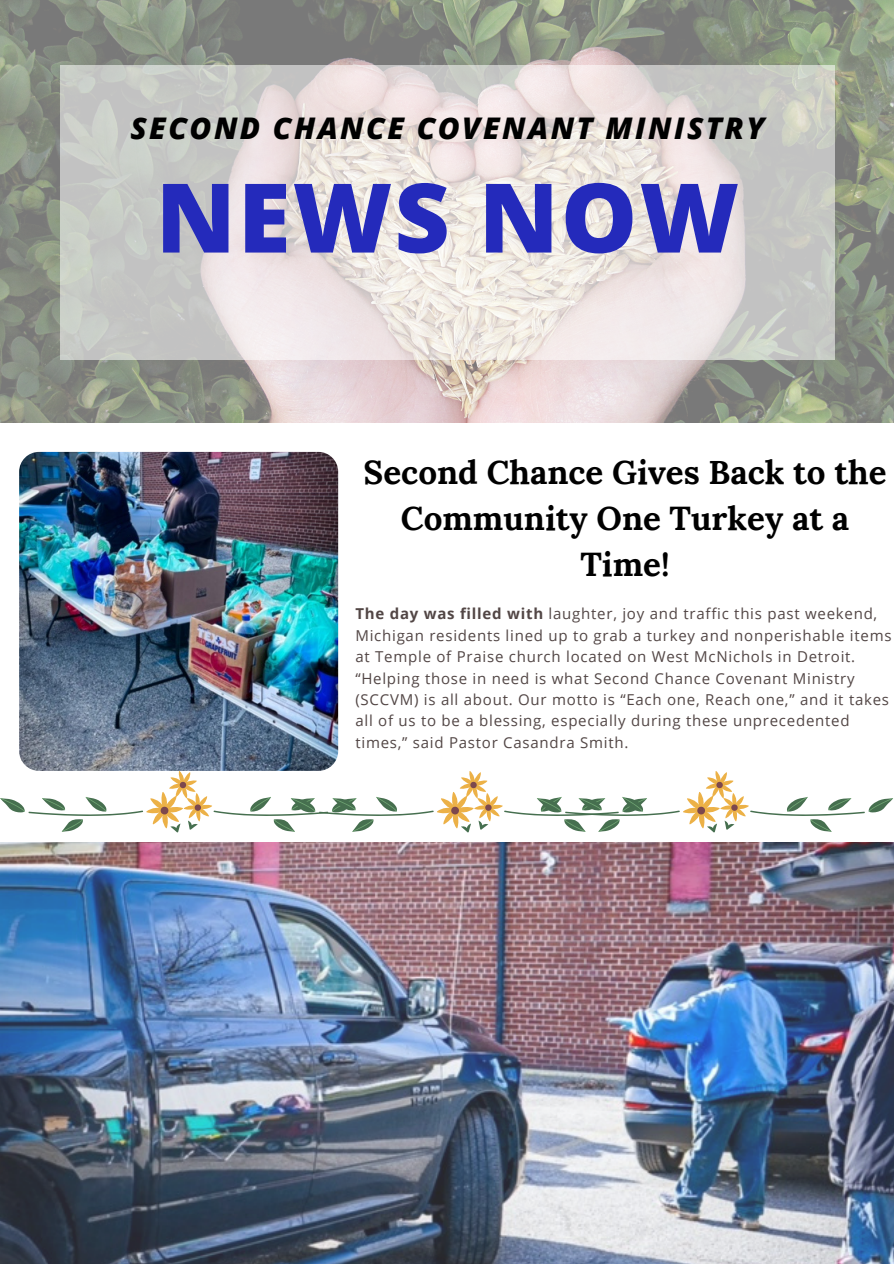
<style>
.page{position:relative;width:894px;height:1264px;background:#fff}
.page>*{position:absolute;margin:0;border:0;box-sizing:border-box;transform-origin:0 0}
.t1{font:800 96.15px "Open Sans";letter-spacing:.02em;color:#242abb}
.t2{font:700 33.15px/46.2px "Lora";color:#000;text-align:center}
.t3{font:italic 800 29.85px "Open Sans";letter-spacing:.08em;color:#000}
.t4{font:15px/21.5px "Open Sans";letter-spacing:.05em;color:#524645}
.s1{font-weight:700}
</style>
<div class="page">
<img style="left:0;top:0;width:893px;height:422px">
<img style="left:0;top:842px;width:893px;height:421px">
<svg style="left:60px;top:65px;width:774px;height:294px"></svg>
<img style="left:19px;top:452px;width:319px;height:318px;border-radius:20px">
<svg style="left:0;top:770px;width:892px;height:62px"></svg>
<h3 class="t3" style="left:130px;top:107px;width:635px">SECOND CHANCE COVENANT MINISTRY</h3>
<h1 class="t1" style="left:156px;top:150px;width:585px">NEWS NOW</h1>
<h2 class="t2" style="left:363px;top:448px;width:524px">Second Chance Gives Back to the<br>Community One Turkey at a<br>Time!</h2>
<p class="t4" style="left:355px;top:602px;width:537px"><span class="s1">The day was filled with</span> laughter, joy and traffic this past weekend, Michigan residents lined up to grab a turkey and nonperishable items at Temple of Praise church located on West McNichols in Detroit. “Helping those in need is what Second Chance Covenant Ministry (SCCVM) is all about. Our motto is “Each one, Reach one,” and it takes all of us to be a blessing, especially during these unprecedented times,” said Pastor Casandra Smith.</p>
</div>
